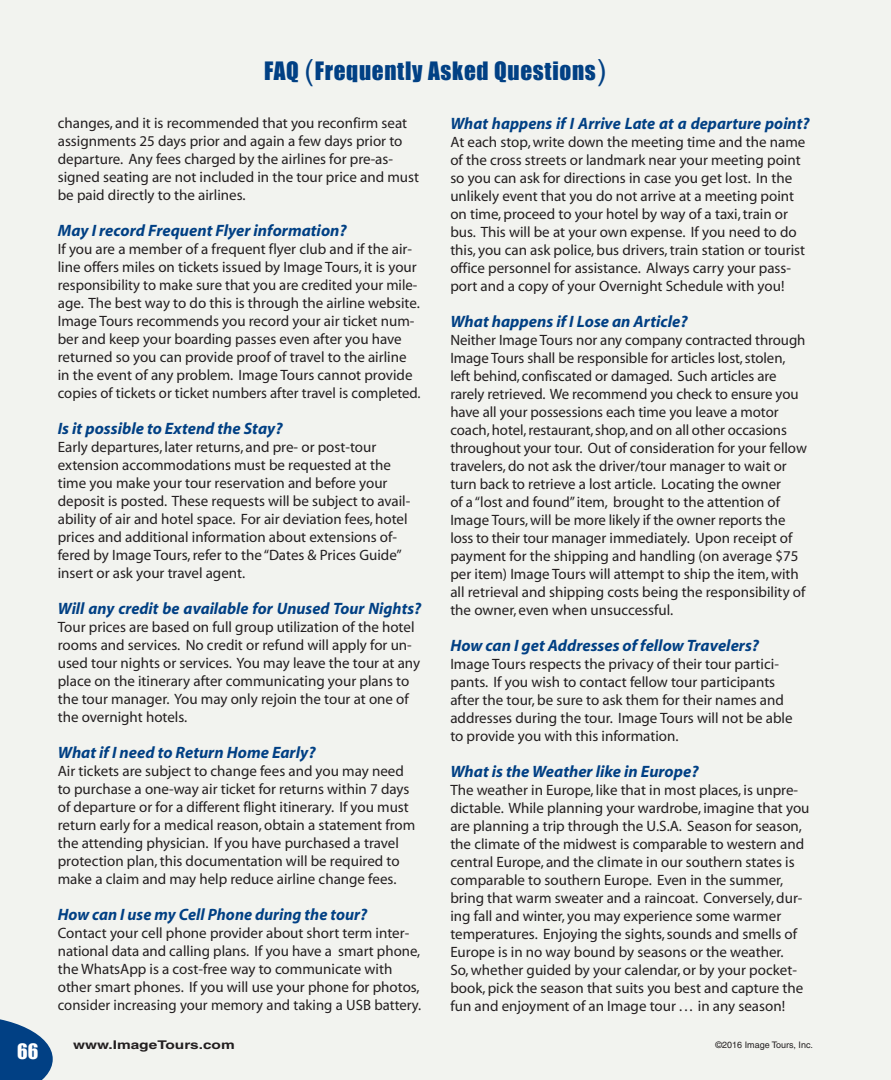
<style>
.page{position:relative;width:891px;height:1080px;background:#f2f3ef}
.page>*{position:absolute;margin:0;border:0;box-sizing:border-box;transform-origin:0 0}
.t1{font:23.25px "Impact";letter-spacing:.03em;color:#014084}
.t2{font:19.5px "Impact";color:#fff}
.t3{font:italic 700 16.5px "Myriad";color:#014084}
.t4{font:15px/18px "Myriad";color:#231f20}
.t5{font:700 12px "Helvetica";color:#231f20;scale:1.28 1}
.t6{font:9px "Helvetica";color:#231f20}
.s1{font-family:"Arial";font-size:28.5px}
</style>
<div class="page">
<svg style="left:0;top:1019px;width:53px;height:61px"></svg>
<p class="t1" style="left:264px;top:53px;width:343px">FAQ <span class="s1">(</span>Frequently Asked Questions<span class="s1">)</span></p>
<p class="t3" style="left:450px;top:115px;width:361px">What happens if I Arrive Late at a departure point?</p>
<p class="t4" style="left:450px;top:134px;width:357px">At each stop, write down the meeting time and the name of the cross streets or landmark near your meeting point so you can ask for directions in case you get lost. In the unlikely event that you do not arrive at a meeting point on time, proceed to your hotel by way of a taxi, train or bus. This will be at your own expense. If you need to do this, you can ask police, bus drivers, train station or tourist office personnel for assistance. Always carry your pass&shy;port and a copy of your Overnight Schedule with you!</p>
<p class="t3" style="left:450px;top:313px;width:239px">What happens if I Lose an Article?</p>
<p class="t4" style="left:450px;top:332px;width:358px">Neither Image Tours nor any company contracted through Image Tours shall be responsible for articles lost, stolen, left behind, confiscated or damaged. Such articles are rarely retrieved. We recommend you check to ensure you have all your possessions each time you leave a motor coach, hotel, restaurant, shop, and on all other occasions throughout your tour. Out of consideration for your fellow travelers, do not ask the driver/tour manager to wait or turn back to retrieve a lost article. Locating the owner</p>
<p class="t4" style="left:450px;top:494px;width:357px">of a “lost and found” item, brought to the attention of Image Tours, will be more likely if the owner reports the loss to their tour manager immediately. Upon receipt of payment for the shipping and handling (on average $75 per item) Image Tours will attempt to ship the item, with all retrieval and shipping costs being the responsibility of the owner, even when unsuccessful.</p>
<p class="t3" style="left:450px;top:637px;width:310px">How can I get Addresses of fellow Travelers?</p>
<p class="t4" style="left:450px;top:656px;width:330px">Image Tours respects the privacy of their tour partici&shy;pants. If you wish to contact fellow tour participants</p>
<p class="t4" style="left:450px;top:692px;width:335px">after the tour, be sure to ask them for their names and</p>
<p class="t4" style="left:450px;top:710px;width:344px">addresses during the tour. Image Tours will not be able</p>
<p class="t4" style="left:450px;top:728px;width:230px">to provide you with this information.</p>
<p class="t3" style="left:450px;top:763px;width:250px">What is the Weather like in Europe?</p>
<p class="t4" style="left:450px;top:782px;width:361px">The weather in Europe, like that in most places, is unpre&shy;dictable. While planning your wardrobe, imagine that you are planning a trip through the U.S.A. Season for season, the climate of the midwest is comparable to western and central Europe, and the climate in our southern states is comparable to southern Europe. Even in the summer, bring that warm sweater and a raincoat. Conversely, dur&shy;ing fall and winter, you may experience some warmer temperatures. Enjoying the sights, sounds and smells of Europe is in no way bound by seasons or the weather.</p>
<p class="t4" style="left:450px;top:962px;width:355px">So, whether guided by your calendar, or by your pocket&shy;book, pick the season that suits you best and capture the fun and enjoyment of an Image tour . . . in any season!</p>
<p class="t4" style="left:58px;top:115px;width:363px">changes, and it is recommended that you reconfirm seat assignments 25 days prior and again a few days prior to departure. Any fees charged by the airlines for pre-as&shy;signed seating are not included in the tour price and must be paid directly to the airlines.</p>
<p class="t3" style="left:58px;top:222px;width:290px">May I record Frequent Flyer information?</p>
<p class="t4" style="left:58px;top:241px;width:356px">If you are a member of a frequent flyer club and if the air-</p>
<p class="t4" style="left:58px;top:259px;width:361px">line offers miles on tickets issued by Image Tours, it is your responsibility to make sure that you are credited your mile-</p>
<p class="t4" style="left:58px;top:295px;width:364px">age. The best way to do this is through the airline website.<br>Image Tours recommends you record your air ticket num&shy;ber and keep your boarding passes even after you have returned so you can provide proof of travel to the airline in the event of any problem. Image Tours cannot provide copies of tickets or ticket numbers after travel is completed.</p>
<p class="t3" style="left:58px;top:420px;width:226px">Is it possible to Extend the Stay?</p>
<p class="t4" style="left:58px;top:439px;width:320px">Early departures, later returns, and pre- or post-tour</p>
<p class="t4" style="left:58px;top:457px;width:354px">extension accommodations must be requested at the time you make your tour reservation and before your deposit is posted. These requests will be subject to avail&shy;ability of air and hotel space. For air deviation fees, hotel prices and additional information about extensions of&shy;fered by Image Tours, refer to the “Dates &amp; Prices Guide” insert or ask your travel agent.</p>
<p class="t3" style="left:58px;top:600px;width:365px">Will any credit be available for Unused Tour Nights?</p>
<p class="t4" style="left:58px;top:619px;width:364px">Tour prices are based on full group utilization of the hotel rooms and services. No credit or refund will apply for un&shy;used tour nights or services. You may leave the tour at any place on the itinerary after communicating your plans to the tour manager. You may only rejoin the tour at one of the overnight hotels.</p>
<p class="t3" style="left:58px;top:744px;width:259px">What if I need to Return Home Early?</p>
<p class="t4" style="left:58px;top:763px;width:359px">Air tickets are subject to change fees and you may need to purchase a one-way air ticket for returns within 7 days of departure or for a different flight itinerary. If you must return early for a medical reason, obtain a statement from the attending physician. If you have purchased a travel protection plan, this documentation will be required to make a claim and may help reduce airline change fees.</p>
<p class="t3" style="left:58px;top:906px;width:311px">How can I use my Cell Phone during the tour?</p>
<p class="t4" style="left:58px;top:925px;width:364px">Contact your cell phone provider about short term inter&shy;national data and calling plans. If you have a smart phone, the WhatsApp is a cost-free way to communicate with other smart phones. If you will use your phone for photos,</p>
<p class="t4" style="left:58px;top:997px;width:365px">consider increasing your memory and taking a USB battery.</p>
<p class="t5" style="left:73px;top:1037px;width:128px">www.ImageTours.com</p>
<p class="t2" style="left:17px;top:1036px;width:23px">66</p>
<p class="t6" style="left:716px;top:1040px;width:99px">©2016 Image Tours, Inc.</p>
</div>
